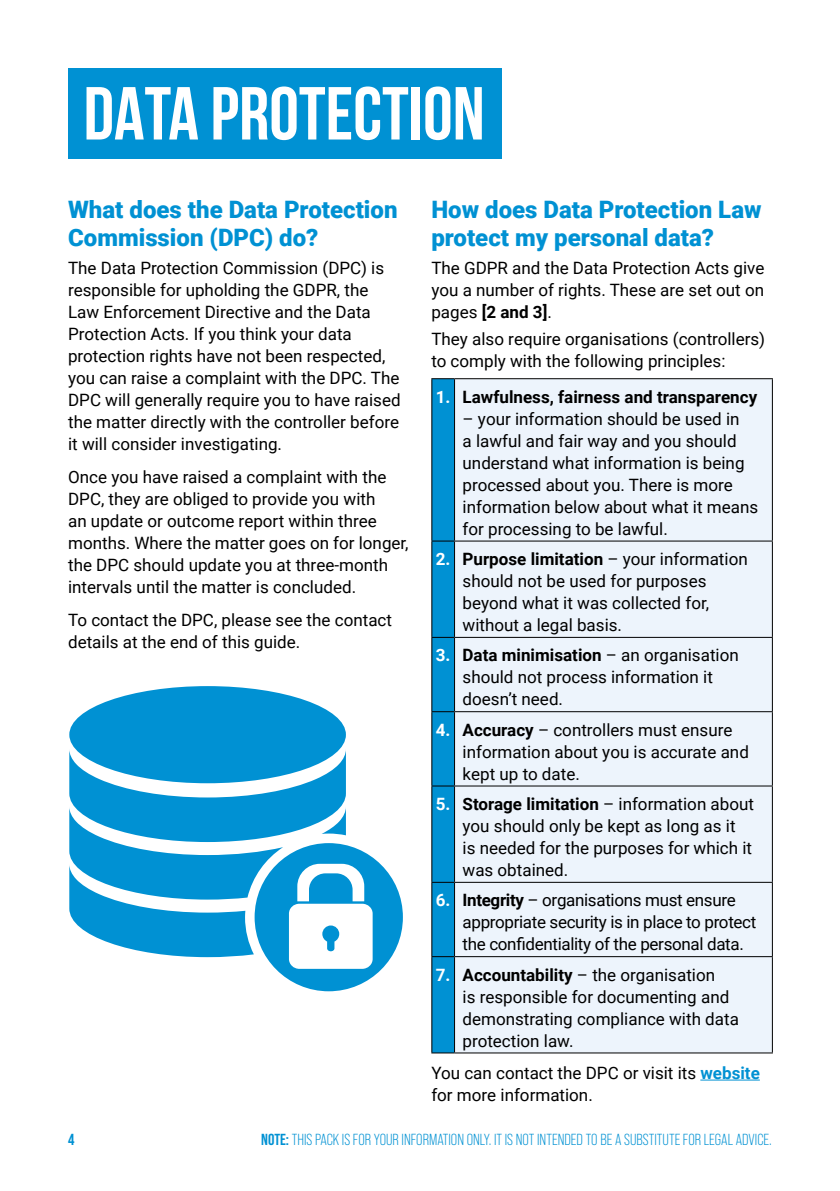
<style>
.page{position:relative;width:840px;height:1191px;background:#fff}
.page>*{position:absolute;margin:0;border:0;box-sizing:border-box;transform-origin:0 0}
.t1{font:700 74.8px "Bebas Neue";color:#fff}
.t2{font:900 24px/28px "Roboto";color:#0091d3}
.t3{font:17px/22px "Roboto";color:#000}
.t4{font:17px/22px "Roboto";letter-spacing:-.02em;color:#000}
.t5{font:700 17px "Roboto";color:#000}
.t6{font:16px "Bebas Neue Pro";color:#0091d3}
.t7{font:700 16px "Bebas Neue Pro";color:#0091d3}
.s1{font-weight:700}
.s2{color:#fff}
.s3{font-weight:700;color:#fff}
.s4{font-weight:700;color:#0091d3}
</style>
<div class="page">
<hr style="left:700px;top:1079px;width:59px;height:1px;background:#0091d3">
<div style="left:455px;top:379px;width:316px;height:673px;background:#edf4fc"></div>
<hr style="left:454px;top:378px;width:318px;height:1px;background:#000">
<hr style="left:454px;top:540px;width:318px;height:1px;background:#000">
<hr style="left:454px;top:637px;width:318px;height:1px;background:#000">
<hr style="left:454px;top:711px;width:318px;height:1px;background:#000">
<hr style="left:454px;top:785px;width:318px;height:1px;background:#000">
<hr style="left:454px;top:882px;width:318px;height:1px;background:#000">
<hr style="left:454px;top:956px;width:318px;height:1px;background:#000">
<div style="left:431px;top:378px;width:23px;height:675px;background:#0091d3"></div>
<hr style="left:454px;top:1052px;width:318px;height:1px;background:#000">
<hr style="left:454px;top:379px;width:1px;height:161px;background:#000">
<hr style="left:454px;top:541px;width:1px;height:96px;background:#000">
<hr style="left:454px;top:638px;width:1px;height:73px;background:#000">
<hr style="left:454px;top:712px;width:1px;height:73px;background:#000">
<hr style="left:454px;top:786px;width:1px;height:96px;background:#000">
<hr style="left:454px;top:883px;width:1px;height:73px;background:#000">
<hr style="left:454px;top:957px;width:1px;height:95px;background:#000">
<hr style="left:431px;top:379px;width:1px;height:161px;background:#000">
<hr style="left:431px;top:541px;width:1px;height:96px;background:#000">
<hr style="left:431px;top:638px;width:1px;height:73px;background:#000">
<hr style="left:431px;top:712px;width:1px;height:73px;background:#000">
<hr style="left:431px;top:786px;width:1px;height:96px;background:#000">
<hr style="left:431px;top:883px;width:1px;height:73px;background:#000">
<hr style="left:431px;top:957px;width:1px;height:95px;background:#000">
<hr style="left:771px;top:379px;width:1px;height:161px;background:#000">
<hr style="left:771px;top:541px;width:1px;height:96px;background:#000">
<hr style="left:771px;top:638px;width:1px;height:73px;background:#000">
<hr style="left:771px;top:712px;width:1px;height:73px;background:#000">
<hr style="left:771px;top:786px;width:1px;height:96px;background:#000">
<hr style="left:771px;top:883px;width:1px;height:73px;background:#000">
<hr style="left:771px;top:957px;width:1px;height:95px;background:#000">
<div style="left:68px;top:68px;width:433px;height:90px;background:#0091d3"></div>
<div style="left:69px;top:686px;width:277px;height:97px;background:#0091d3;border-radius:50%"></div>
<svg style="left:69px;top:749px;width:333px;height:242px"></svg>
<h1 class="t1" style="left:83px;top:73px;width:402px">DATA PROTECTION</h1>
<h2 class="t2" style="left:68px;top:194px;width:331px">What does the Data Protection<br>Commission (DPC) do?</h2>
<p class="t3" style="left:68px;top:256px;width:334px">The Data Protection Commission (DPC) is responsible for upholding the GDPR, the Law Enforcement Directive and the Data Protection Acts. If you think your data protection rights have not been respected, you can raise a complaint with the DPC. The DPC will generally require you to have raised the matter directly with the controller before it will consider investigating.</p>
<p class="t3" style="left:68px;top:465px;width:342px">Once you have raised a complaint with the DPC, they are obliged to provide you with<br>an update or outcome report within three months. Where the matter goes on for longer, the DPC should update you at three-month intervals until the matter is concluded.</p>
<p class="t3" style="left:68px;top:609px;width:325px">To contact the DPC, please see the contact details at the end of this guide.</p>
<h2 class="t2" style="left:431px;top:194px;width:331px">How does Data Protection Law protect my personal data?</h2>
<p class="t3" style="left:431px;top:256px;width:334px;text-align:justify">The GDPR and the Data Protection Acts give you a number of rights. These are set out on pages <span class="s1">[2 and 3]</span>.</p>
<p class="t3" style="left:431px;top:328px;width:335px">They also require organisations (controllers) to comply with the following principles:</p>
<p class="t5" style="left:435px;top:385px;width:323px"><span class="s2">1.</span> Lawfulness, fairness and transparency</p>
<p class="t3" style="left:462px;top:407px;width:297px">– your information should be used in<br>a lawful and fair way and you should understand what information is being processed about you. There is more information below about what it means for processing to be lawful.</p>
<p class="t3" style="left:462px;top:547px;width:286px;text-indent:-27px"><span class="s3">2.</span> <span class="s1">Purpose limitation</span> – your information should not be used for purposes beyond what it was collected for, without a legal basis.</p>
<p class="t3" style="left:462px;top:644px;width:277px;text-indent:-27px"><span class="s3">3.</span> <span class="s1">Data minimisation</span> – an organisation should not process information it doesn’t need.</p>
<p class="t3" style="left:462px;top:718px;width:288px;text-indent:-27px"><span class="s3">4.</span> <span class="s1">Accuracy</span> – controllers must ensure information about you is accurate and kept up to date.</p>
<p class="t3" style="left:462px;top:792px;width:293px;text-indent:-27px"><span class="s3">5.</span> <span class="s1">Storage limitation</span> – information about you should only be kept as long as it<br>is needed for the purposes for which it was obtained.</p>
<p class="t4" style="left:462px;top:888px;width:295px;text-indent:-27px"><span class="s3">6.</span> <span class="s1">Integrity</span> – organisations must ensure appropriate security is in place to protect the confidentiality of the personal data.</p>
<p class="t3" style="left:462px;top:963px;width:278px;text-indent:-27px"><span class="s3">7.</span> <span class="s1">Accountability</span> – the organisation<br>is responsible for documenting and demonstrating compliance with data protection law.</p>
<p class="t3" style="left:431px;top:1061px;width:330px">You can contact the DPC or visit its <span class="s4">website </span>for more information.</p>
<p class="t7" style="left:68px;top:1129px;width:8px">4</p>
<p class="t6" style="left:261px;top:1130px;width:512px"><span class="s1">NOTE:</span> THIS PACK IS FOR YOUR INFORMATION ONLY. IT IS NOT INTENDED TO BE A SUBSTITUTE FOR LEGAL ADVICE.</p>
</div>
